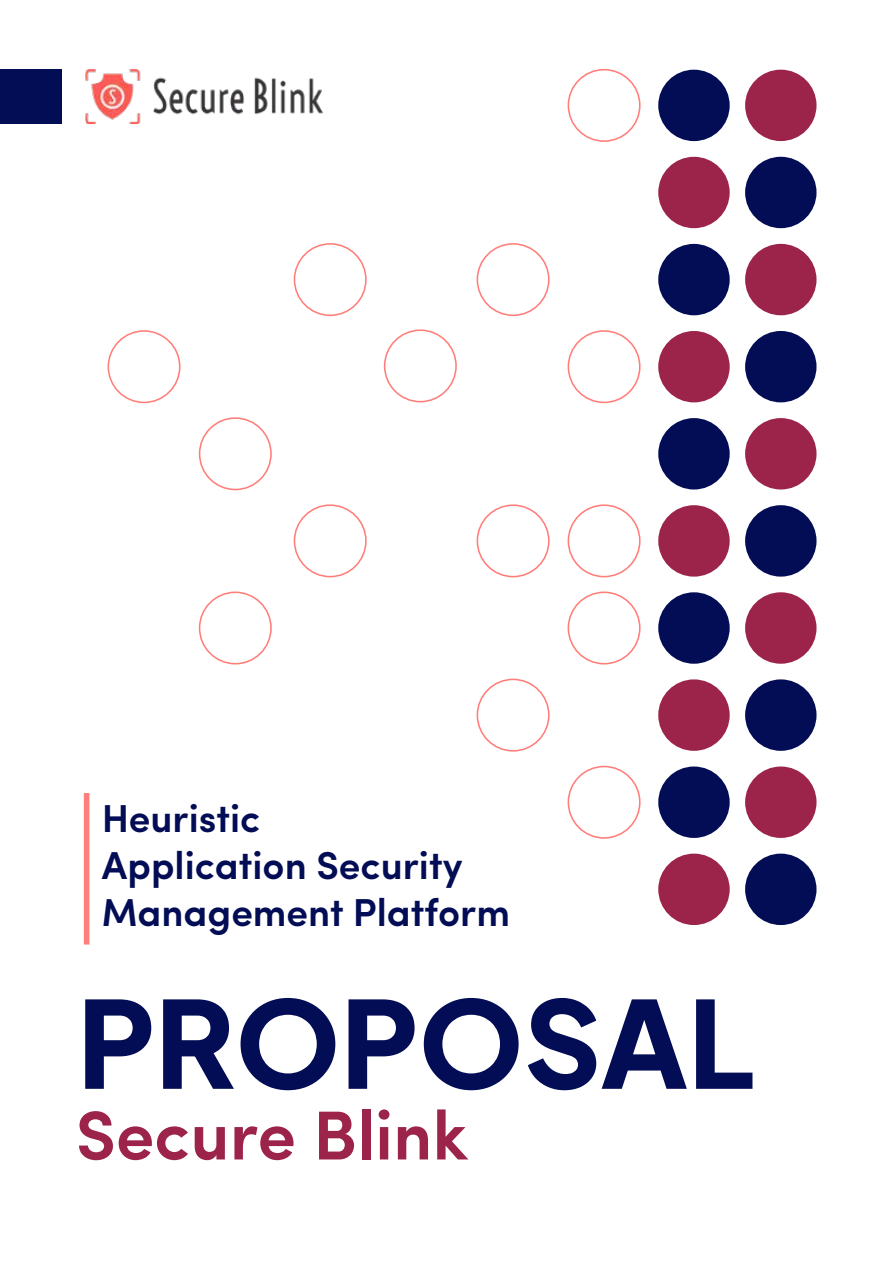
<style>
.page{position:relative;width:893px;height:1263px;background:#fff}
.page>*{position:absolute;margin:0;border:0;box-sizing:border-box;transform-origin:0 0}
.t1{font:800 120px "Plus Jakarta Sans";color:#030d55}
.t2{font:600 69.45px "Sofia Pro";color:#9c244a}
.t3{font:600 39px/46.8px "Sofia Pro";color:#030d55}
</style>
<div class="page">
<div style="left:0;top:70px;width:61px;height:54px;background:#030d55"></div>
<img style="left:86px;top:70px;width:237px;height:54px">
<div style="left:745px;top:157px;width:71px;height:71px;background:#030d55;border-radius:50%"></div>
<div style="left:745px;top:331px;width:71px;height:71px;background:#030d55;border-radius:50%"></div>
<div style="left:745px;top:505px;width:71px;height:72px;background:#030d55;border-radius:50%"></div>
<div style="left:745px;top:679px;width:71px;height:72px;background:#030d55;border-radius:50%"></div>
<div style="left:745px;top:854px;width:71px;height:71px;background:#030d55;border-radius:50%"></div>
<div style="left:658px;top:70px;width:72px;height:71px;background:#030d55;border-radius:50%"></div>
<div style="left:658px;top:244px;width:72px;height:71px;background:#030d55;border-radius:50%"></div>
<div style="left:658px;top:418px;width:72px;height:71px;background:#030d55;border-radius:50%"></div>
<div style="left:658px;top:592px;width:72px;height:72px;background:#030d55;border-radius:50%"></div>
<div style="left:658px;top:766px;width:72px;height:72px;background:#030d55;border-radius:50%"></div>
<div style="left:745px;top:70px;width:71px;height:71px;background:#9c244a;border-radius:50%"></div>
<div style="left:745px;top:244px;width:71px;height:71px;background:#9c244a;border-radius:50%"></div>
<div style="left:745px;top:418px;width:71px;height:71px;background:#9c244a;border-radius:50%"></div>
<div style="left:745px;top:592px;width:71px;height:72px;background:#9c244a;border-radius:50%"></div>
<div style="left:745px;top:766px;width:71px;height:72px;background:#9c244a;border-radius:50%"></div>
<div style="left:658px;top:157px;width:72px;height:71px;background:#9c244a;border-radius:50%"></div>
<div style="left:658px;top:331px;width:72px;height:71px;background:#9c244a;border-radius:50%"></div>
<div style="left:658px;top:505px;width:72px;height:72px;background:#9c244a;border-radius:50%"></div>
<div style="left:658px;top:679px;width:72px;height:72px;background:#9c244a;border-radius:50%"></div>
<div style="left:658px;top:854px;width:72px;height:71px;background:#9c244a;border-radius:50%"></div>
<div style="left:477px;top:243px;width:73px;height:73px;border:2px solid #ff7e7a;border-radius:50%"></div>
<div style="left:384px;top:329px;width:73px;height:73px;border:2px solid #ff7e7a;border-radius:50%"></div>
<div style="left:477px;top:504px;width:73px;height:73px;border:2px solid #ff7e7a;border-radius:50%"></div>
<div style="left:477px;top:679px;width:73px;height:73px;border:2px solid #ff7e7a;border-radius:50%"></div>
<div style="left:568px;top:69px;width:73px;height:73px;border:2px solid #ff7e7a;border-radius:50%"></div>
<div style="left:568px;top:330px;width:73px;height:73px;border:2px solid #ff7e7a;border-radius:50%"></div>
<div style="left:568px;top:504px;width:73px;height:73px;border:2px solid #ff7e7a;border-radius:50%"></div>
<div style="left:568px;top:591px;width:73px;height:73px;border:2px solid #ff7e7a;border-radius:50%"></div>
<div style="left:568px;top:766px;width:73px;height:73px;border:2px solid #ff7e7a;border-radius:50%"></div>
<div style="left:108px;top:330px;width:73px;height:73px;border:2px solid #ff7e7a;border-radius:50%"></div>
<div style="left:294px;top:243px;width:73px;height:73px;border:2px solid #ff7e7a;border-radius:50%"></div>
<div style="left:294px;top:504px;width:73px;height:73px;border:2px solid #ff7e7a;border-radius:50%"></div>
<div style="left:199px;top:417px;width:73px;height:73px;border:2px solid #ff7e7a;border-radius:50%"></div>
<div style="left:199px;top:591px;width:73px;height:73px;border:2px solid #ff7e7a;border-radius:50%"></div>
<div style="left:84px;top:793px;width:5px;height:151px;background:#ff7e7a"></div>
<p class="t3" style="left:102px;top:792px;width:410px">Heuristic<br>Application Security<br>Management Platform</p>
<h1 class="t1" style="left:77px;top:946px;width:678px">PROPOSAL</h1>
<h2 class="t2" style="left:76px;top:1082px;width:394px">Secure Blink</h2>
</div>
